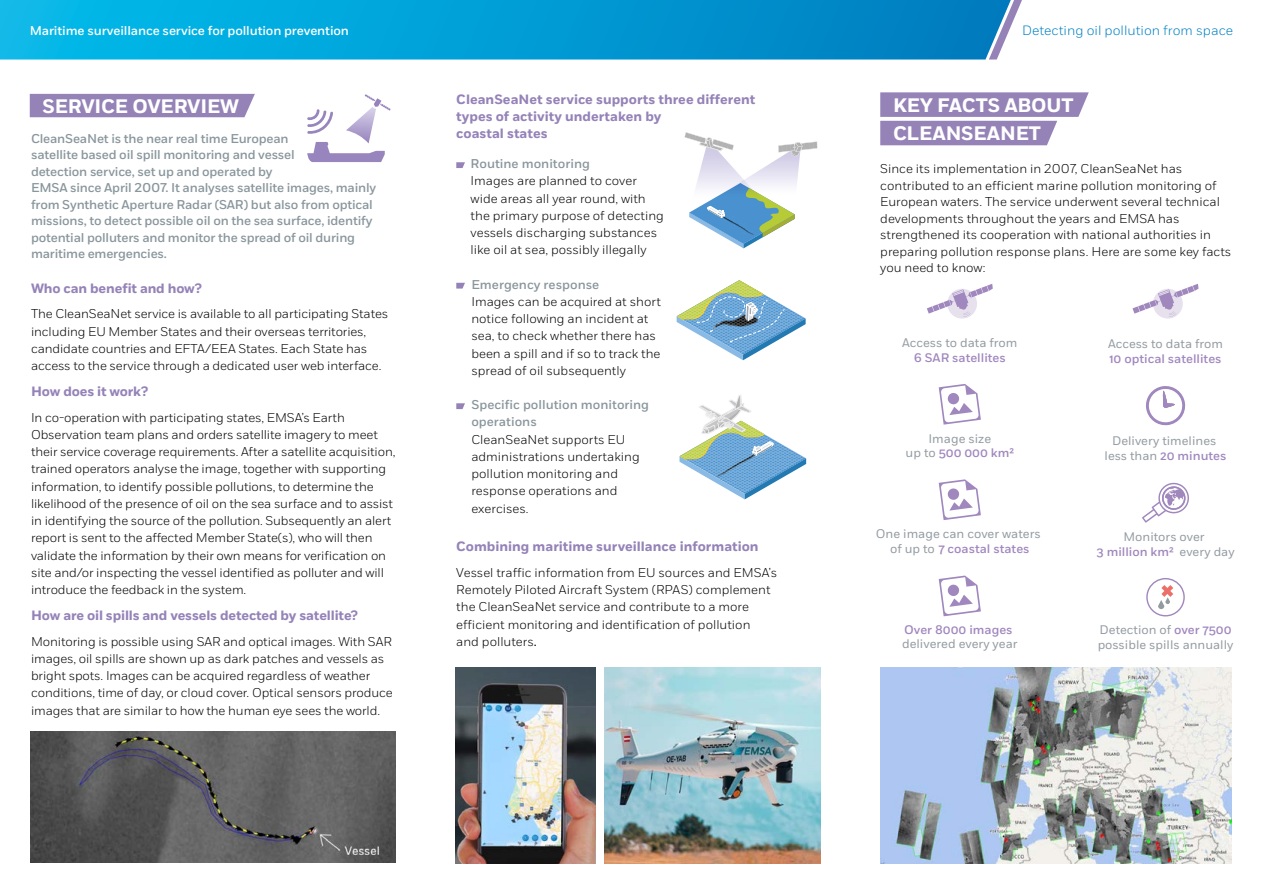
<style>
.page{position:relative;width:1263px;height:893px;background:#fff}
.page>*{position:absolute;margin:0;border:0;box-sizing:border-box;transform-origin:0 0}
.t1{font:700 19.5px "Fort";letter-spacing:-.01em;color:#fff}
.t2{font:700 13.5px/17.2px "Fort";color:#9583b8}
.t3{font:300 13.5px "Fort";color:#0081c3}
.t4{font:300 12.75px/17.2px "Fort";letter-spacing:-.01em;color:#000}
.t5{font:500 12.75px/16.5px "Fort";letter-spacing:-.015em;color:#89969c}
.t6{font:500 12.75px "Fort";letter-spacing:-.01em;color:#fff}
.t7{font:12.45px/14.9px "Fort";color:#939ba1;text-align:center}
.t8{font:500 12.45px "Fort";color:#a087be}
.s1{font-weight:400;color:#010202}
.s2{font-weight:500;color:#a087be}
.s3{font-weight:500;color:#a088be}
</style>
<div class="page">
<svg style="left:0;top:0;width:989px;height:60px;background:#029dd5"></svg>
<svg style="left:989px;top:0;width:33px;height:60px"></svg>
<svg style="left:880px;top:92px;width:209px;height:53px;background:#a798c4"></svg>
<svg style="left:456px;top:162px;width:9px;height:6px"></svg>
<svg style="left:456px;top:283px;width:9px;height:6px"></svg>
<svg style="left:456px;top:403px;width:9px;height:6px"></svg>
<svg style="left:684px;top:132px;width:133px;height:116px"></svg>
<svg style="left:679px;top:395px;width:127px;height:104px"></svg>
<svg style="left:677px;top:280px;width:129px;height:80px"></svg>
<img style="left:30px;top:731px;width:365px;height:131px">
<img style="left:605px;top:667px;width:216px;height:196px">
<img style="left:455px;top:667px;width:141px;height:196px">
<img style="left:880px;top:667px;width:352px;height:196px">
<svg style="left:939px;top:384px;width:42px;height:41px"></svg>
<svg style="left:939px;top:479px;width:42px;height:41px"></svg>
<svg style="left:939px;top:576px;width:42px;height:40px"></svg>
<svg style="left:1146px;top:386px;width:40px;height:40px"></svg>
<svg style="left:927px;top:284px;width:66px;height:30px"></svg>
<svg style="left:947px;top:289px;width:30px;height:30px"></svg>
<svg style="left:1132px;top:284px;width:66px;height:30px"></svg>
<svg style="left:1153px;top:289px;width:30px;height:30px"></svg>
<svg style="left:1142px;top:482px;width:47px;height:41px"></svg>
<svg style="left:1146px;top:578px;width:39px;height:39px"></svg>
<svg style="left:307px;top:109px;width:26px;height:25px"></svg>
<svg style="left:307px;top:142px;width:78px;height:20px"></svg>
<img style="left:346px;top:111px;width:30px;height:32px">
<svg style="left:365px;top:94px;width:26px;height:17px"></svg>
<div style="left:30px;top:94px;width:225px;height:23px;background:#9583b8"></div>
<p class="t6" style="left:30px;top:23px;width:321px">Maritime surveillance service for pollution prevention</p>
<p class="t3" style="left:1022px;top:22px;width:213px">Detecting oil pollution from space</p>
<p class="t2" style="left:456px;top:91px;width:300px">CleanSeaNet service supports three different types of activity undertaken by<br>coastal states</p>
<p class="t5" style="left:471px;top:156px;width:121px">Routine monitoring</p>
<p class="t4" style="left:471px;top:172px;width:195px">Images are planned to cover wide areas all year round, with the primary purpose of detecting vessels discharging substances like oil at sea, possibly illegally</p>
<p class="t5" style="left:471px;top:276px;width:129px">Emergency response</p>
<p class="t4" style="left:471px;top:293px;width:191px">Images can be acquired at short notice following an incident at sea, to check whether there has been a spill and if so to track the spread of oil subsequently</p>
<p class="t5" style="left:471px;top:396px;width:179px;line-height:17.2px">Specific pollution monitoring operations</p>
<p class="t4" style="left:471px;top:431px;width:170px">CleanSeaNet supports EU administrations undertaking pollution monitoring and response operations and exercises.</p>
<p class="t2" style="left:456px;top:538px;width:304px">Combining maritime surveillance information</p>
<p class="t4" style="left:456px;top:564px;width:322px">Vessel traffic information from EU sources and EMSA’s Remotely Piloted Aircraft System (RPAS) complement the CleanSeaNet service and contribute to a more efficient monitoring and identification of pollution<br>and polluters<span class="s1">.</span></p>
<h1 class="t1" style="left:893px;top:93px;width:182px">KEY FACTS ABOUT</h1>
<h1 class="t1" style="left:43px;top:94px;width:198px">SERVICE OVERVIEW</h1>
<p class="t5" style="left:31px;top:130px;width:259px">CleanSeaNet is the near real time European</p>
<h1 class="t1" style="left:893px;top:121px;width:149px">CLEANSEANET</h1>
<p class="t5" style="left:31px;top:147px;width:347px">satellite based oil spill monitoring and vessel<br>detection service, set up and operated by<br>EMSA since April 2007. It analyses satellite images, mainly from Synthetic Aperture Radar (SAR) but also from optical missions, to detect possible oil on the sea surface, identify potential polluters and monitor the spread of oil during maritime emergencies.</p>
<p class="t2" style="left:31px;top:280px;width:172px">Who can benefit and how?</p>
<p class="t4" style="left:31px;top:305px;width:359px">The CleanSeaNet service is available to all participating States including EU Member States and their overseas territories, candidate countries and EFTA/EEA States. Each State has access to the service through a dedicated user web interface.</p>
<p class="t2" style="left:31px;top:383px;width:118px">How does it work?</p>
<p class="t4" style="left:31px;top:409px;width:366px">In co-operation with participating states, EMSA’s Earth Observation team plans and orders satellite imagery to meet their service coverage requirements. After a satellite acquisition, trained operators analyse the image, together with supporting information, to identify possible pollutions, to determine the likelihood of the presence of oil on the sea surface and to assist in identifying the source of the pollution. Subsequently an alert report is sent to the affected Member State(s), who will then validate the information by their own means for verification on site and/or inspecting the vessel identified as polluter and will introduce the feedback in the system.</p>
<p class="t2" style="left:31px;top:607px;width:328px">How are oil spills and vessels detected by satellite?</p>
<p class="t4" style="left:31px;top:633px;width:363px">Monitoring is possible using SAR and optical images. With SAR images, oil spills are shown up as dark patches and vessels as bright spots. Images can be acquired regardless of weather conditions, time of day, or cloud cover. Optical sensors produce images that are similar to how the human eye sees the world.</p>
<p class="t4" style="left:880px;top:160px;width:352px;line-height:16.5px">Since its implementation in 2007, CleanSeaNet has contributed to an efficient marine pollution monitoring of European waters. The service underwent several technical developments throughout the years and EMSA has strengthened its cooperation with national authorities in preparing pollution response plans. Here are some key facts you need to know:</p>
<p class="t7" style="left:902px;top:336px;width:117px">Access to data from</p>
<p class="t8" style="left:914px;top:350px;width:94px">6 SAR satellites</p>
<p class="t7" style="left:1108px;top:337px;width:116px">Access to data from</p>
<p class="t8" style="left:1109px;top:351px;width:114px">10 optical satellites</p>
<p class="t7" style="left:905px;top:431px;width:110px">Image size<br>up to <span class="s2">500 000 km²</span></p>
<p class="t7" style="left:1104px;top:433px;width:123px">Delivery timelines less than <span class="s3">20 minutes</span></p>
<p class="t7" style="left:876px;top:527px;width:167px">One image can cover waters of up to <span class="s2">7 coastal states</span></p>
<p class="t7" style="left:1096px;top:529px;width:140px">Monitors over<br><span class="s3">3 million km²</span> every day</p>
<p class="t7" style="left:1098px;top:622px;width:137px;text-align:left">Detection of <span class="s3">over 7500 </span>possible spills annually</p>
<p class="t8" style="left:904px;top:622px;width:110px">Over 8000 images</p>
<p class="t7" style="left:902px;top:637px;width:117px">delivered every year</p>
</div>
